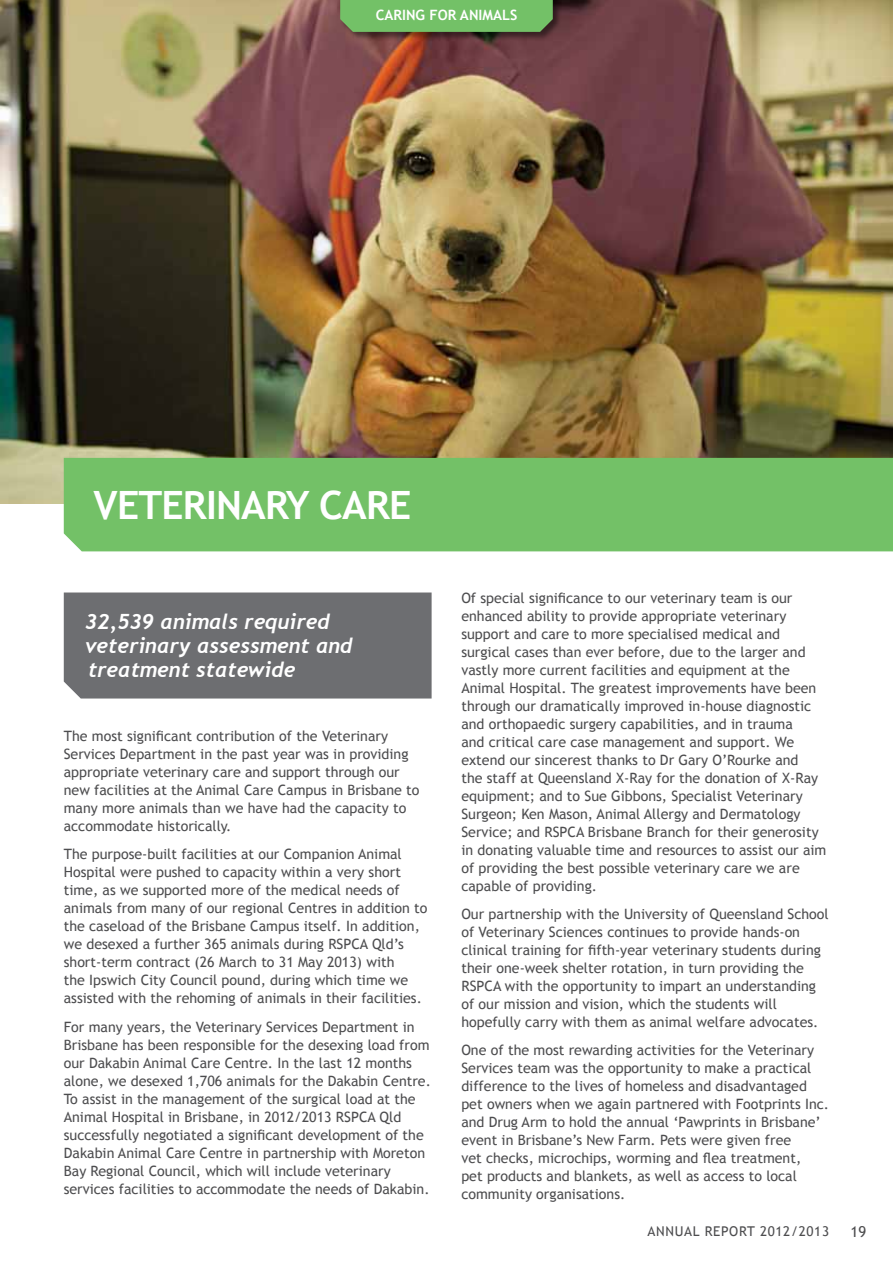
<style>
.page{position:relative;width:893px;height:1263px;background:#fff}
.page>*{position:absolute;margin:0;border:0;box-sizing:border-box;transform-origin:0 0}
.t1{font:700 39px "Trebuchet MS";letter-spacing:-.02em;color:#fff}
.t2{font:italic 700 21px/24px "Trebuchet";color:#fff}
.t3{font:15px "Trebuchet MS";color:#4d4d4f}
.t4{font:14.25px/18px "Trebuchet MS";color:#4d4d4f}
.t5{font:700 14.25px "Trebuchet MS";color:#fff}
.t6{font:13.5px "Trebuchet MS";letter-spacing:.05em;color:#4d4d4f}
</style>
<div class="page">
<img style="left:0;top:0;width:893px;height:504px">
<div style="left:64px;top:458px;width:829px;height:93px;background:#73c167"></div>
<div style="left:64px;top:592px;width:368px;height:106px;background:#6d6e71"></div>
<div style="left:340px;top:0;width:222px;height:41px;background:#000;opacity:.45"></div>
<div style="left:340px;top:0;width:213px;height:32px;background:#73c167"></div>
<p class="t5" style="left:376px;top:6px;width:142px">CARI NG FOR ANIMALS</p>
<h1 class="t1" style="left:94px;top:481px;width:319px">VETERI NARY CARE</h1>
<h2 class="t2" style="left:85px;top:610px;width:269px">32,539 animals required veterinary assessment and treatment statewide</h2>
<p class="t4" style="left:64px;top:727px;width:357px">The most significant contribution of the Veterinary Services Department in the past year was in providing appropriate veterinary care and support through our new facilities at the Animal Care Campus in Brisbane to many more animals than we have had the capacity to accommodate historically.</p>
<p class="t4" style="left:64px;top:845px;width:365px">The purpose-built facilities at our Companion Animal Hospital were pushed to capacity within a very short time, as we supported more of the medical needs of animals from many of our regional Centres in addition to the caseload of the Brisbane Campus itself. In addition, we desexed a further 365 animals during RSPCA Qld’s short-term contract (26 March to 31 May 2013) with<br>the Ipswich City Council pound, during which time we assisted with the rehoming of animals in their facilities.</p>
<p class="t4" style="left:64px;top:1018px;width:369px">For many years, the Veterinary Services Department in Brisbane has been responsible for the desexing load from our Dakabin Animal Care Centre. In the last 12 months alone, we desexed 1,706 animals for the Dakabin Centre.<br>To assist in the management of the surgical load at the Animal Hospital in Brisbane, in 2012/2013 RSPCA Qld successfully negotiated a significant development of the Dakabin Animal Care Centre in partnership with Moreton Bay Regional Council, which will include veterinary services facilities to accommodate the needs of Dakabin.</p>
<p class="t4" style="left:461px;top:589px;width:367px">Of special significance to our veterinary team is our enhanced ability to provide appropriate veterinary support and care to more specialised medical and surgical cases than ever before, due to the larger and vastly more current facilities and equipment at the Animal Hospital. The greatest improvements have been through our dramatically improved in-house diagnostic and orthopaedic surgery capabilities, and in trauma<br>and critical care case management and support. We extend our sincerest thanks to Dr Gary O’Rourke and<br>the staff at Queensland X-Ray for the donation of X-Ray equipment; and to Sue Gibbons, Specialist Veterinary Surgeon; Ken Mason, Animal Allergy and Dermatology Service; and RSPCA Brisbane Branch for their generosity in donating valuable time and resources to assist our aim of providing the best possible veterinary care we are capable of providing.</p>
<p class="t4" style="left:461px;top:905px;width:369px">Our partnership with the University of Queensland School of Veterinary Sciences continues to provide hands-on clinical training for fifth-year veterinary students during their one-week shelter rotation, in turn providing the RSPCA with the opportunity to impart an understanding of our mission and vision, which the students will hopefully carry with them as animal welfare advocates.</p>
<p class="t4" style="left:461px;top:1041px;width:369px">One of the most rewarding activities for the Veterinary Services team was the opportunity to make a practical difference to the lives of homeless and disadvantaged pet owners when we again partnered with Footprints Inc. and Drug Arm to hold the annual ‘Pawprints in Brisbane’ event in Brisbane’s New Farm. Pets were given free<br>vet checks, microchips, worming and flea treatment,<br>pet products and blankets, as well as access to local community organisations.</p>
<p class="t6" style="left:648px;top:1223px;width:183px">ANNUAL REPORT 2012/2013</p>
<p class="t3" style="left:850px;top:1222px;width:17px">19</p>
</div>
